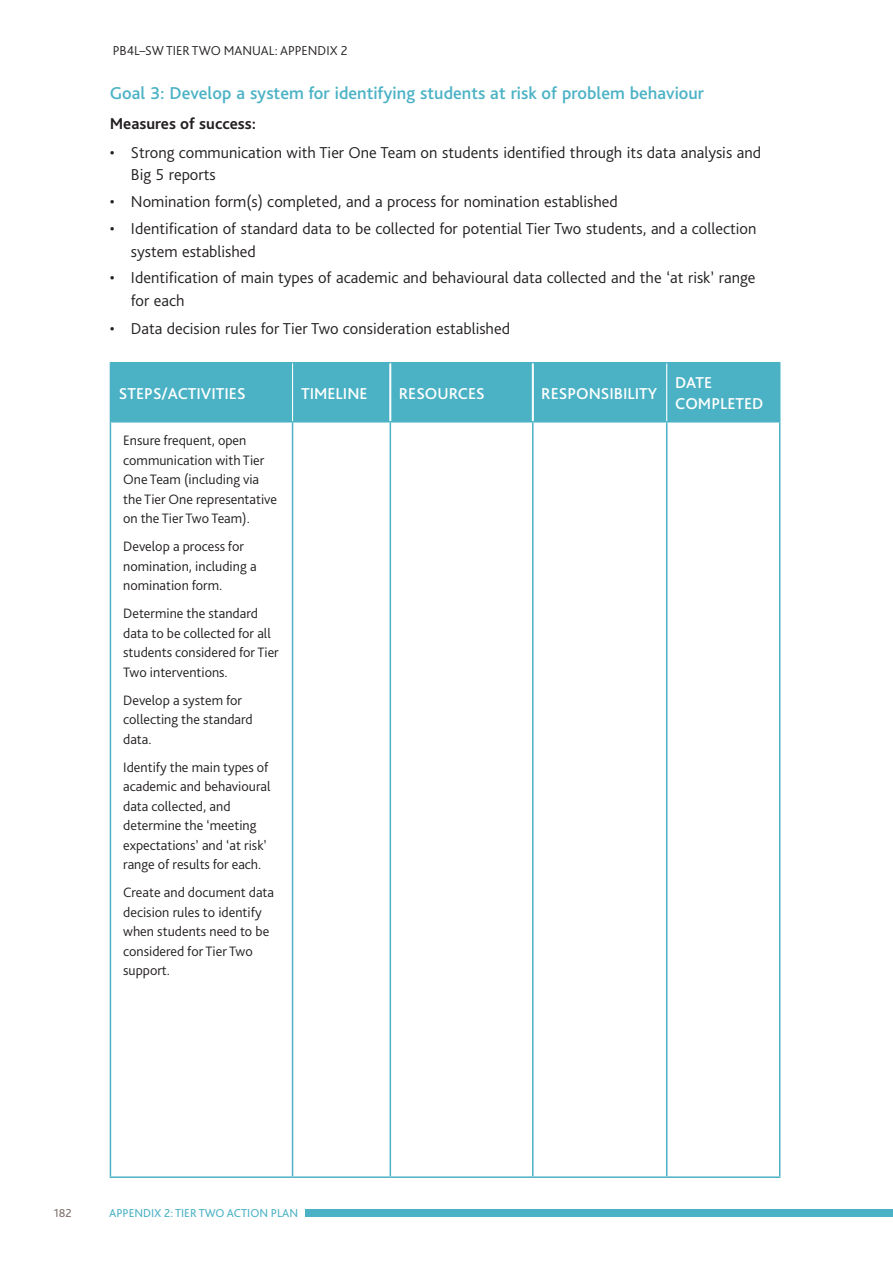
<style>
.page{position:relative;width:893px;height:1263px;background:#fff}
.page>*{position:absolute;margin:0;border:0;box-sizing:border-box;transform-origin:0 0}
.HEADING_FIVE{font:500 18px "Bliss Pro";color:#4bb2c5}
.t1{font:300 16.5px/22.5px "Bliss Pro";color:#231f20}
.TABLE_HEADING{font:500 16.5px/21px "Bliss Pro";color:#fff}
._01_BODY_TEXT{font:700 16.5px "Bliss Pro";color:#231f20}
.TABLE_TEXT{font:300 14.25px/19.5px "Bliss Pro";color:#231f20}
.t2{font:300 13.5px "Bliss 2";color:#231f20}
.t3{font:12px "Bliss Pro";color:#4bb2c5}
.t4{font:12px "Bliss Pro";color:#7d706d}
</style>
<div class="page">
<div style="left:111px;top:363px;width:668px;height:58px;background:#4bb2c5"></div>
<hr style="left:110px;top:422px;width:1px;height:754px;background:#4bb2c5">
<hr style="left:779px;top:422px;width:1px;height:754px;background:#4bb2c5">
<hr style="left:292px;top:422px;width:1px;height:754px;background:#4bb2c5">
<hr style="left:390px;top:422px;width:1px;height:754px;background:#4bb2c5">
<hr style="left:532px;top:422px;width:1px;height:754px;background:#4bb2c5">
<hr style="left:666px;top:422px;width:1px;height:754px;background:#4bb2c5">
<hr style="left:110px;top:362px;width:183px;height:1px;background:#4bb2c5">
<hr style="left:110px;top:363px;width:1px;height:58px;background:#4bb2c5">
<hr style="left:293px;top:362px;width:97px;height:1px;background:#4bb2c5">
<hr style="left:390px;top:362px;width:143px;height:1px;background:#4bb2c5">
<hr style="left:533px;top:362px;width:134px;height:1px;background:#4bb2c5">
<hr style="left:667px;top:362px;width:113px;height:1px;background:#4bb2c5">
<hr style="left:779px;top:363px;width:1px;height:58px;background:#4bb2c5">
<hr style="left:110px;top:421px;width:183px;height:1px;background:#4bb2c5">
<hr style="left:293px;top:421px;width:97px;height:1px;background:#4bb2c5">
<hr style="left:390px;top:421px;width:143px;height:1px;background:#4bb2c5">
<hr style="left:533px;top:421px;width:134px;height:1px;background:#4bb2c5">
<hr style="left:667px;top:421px;width:113px;height:1px;background:#4bb2c5">
<hr style="left:292px;top:363px;width:1px;height:58px;background:#fff">
<hr style="left:666px;top:363px;width:1px;height:58px;background:#fff">
<hr style="left:390px;top:363px;width:1px;height:58px;background:#fff">
<hr style="left:391px;top:363px;width:1px;height:58px;background:#fff">
<hr style="left:532px;top:363px;width:1px;height:58px;background:#fff">
<hr style="left:533px;top:363px;width:1px;height:58px;background:#fff">
<hr style="left:110px;top:1176px;width:183px;height:2px;background:#4bb2c5">
<hr style="left:293px;top:1176px;width:97px;height:2px;background:#4bb2c5">
<hr style="left:390px;top:1176px;width:143px;height:2px;background:#4bb2c5">
<hr style="left:533px;top:1176px;width:134px;height:2px;background:#4bb2c5">
<hr style="left:667px;top:1176px;width:113px;height:2px;background:#4bb2c5">
<div style="left:306px;top:1209px;width:587px;height:7px;background:#4bb2c5"></div>
<p class="t2" style="left:113px;top:42px;width:236px">PB4L–SW TIER TWO MANUAL: APPENDIX 2</p>
<p class="HEADING_FIVE" style="left:110px;top:82px;width:596px">Goal 3: Develop a system for identifying students at risk of problem behaviour</p>
<p class="_01_BODY_TEXT" style="left:110px;top:113px;width:148px">Measures of success:</p>
<p class="t1" style="left:131px;top:141px;width:632px;text-indent:-21px">• Strong communication with Tier One Team on students identified through its data analysis and<br>Big 5 reports</p>
<p class="t1" style="left:110px;top:190px;width:510px">• Nomination form(s) completed, and a process for nomination established</p>
<p class="t1" style="left:131px;top:217px;width:627px;text-indent:-21px">• Identification of standard data to be collected for potential Tier Two students, and a collection system established</p>
<p class="t1" style="left:131px;top:266px;width:626px;text-indent:-21px">• Identification of main types of academic and behavioural data collected and the ‘at risk’ range for each</p>
<p class="t1" style="left:110px;top:317px;width:402px">• Data decision rules for Tier Two consideration established</p>
<p class="TABLE_HEADING" style="left:119px;top:382px;width:128px">STEPS/ACTIVITIES</p>
<p class="TABLE_HEADING" style="left:301px;top:382px;width:68px">TIMELINE</p>
<p class="TABLE_HEADING" style="left:399px;top:382px;width:87px">RESOURCES</p>
<p class="TABLE_HEADING" style="left:541px;top:382px;width:118px">RESPONSIBILITY</p>
<p class="TABLE_HEADING" style="left:675px;top:372px;width:90px">DATE<br>COMPLETED</p>
<p class="TABLE_TEXT" style="left:123px;top:431px;width:155px">Ensure frequent, open communication with Tier<br>One Team (including via the Tier One representative on the Tier Two Team).</p>
<p class="TABLE_TEXT" style="left:123px;top:537px;width:135px">Develop a process for nomination, including a nomination form.</p>
<p class="TABLE_TEXT" style="left:123px;top:604px;width:157px">Determine the standard data to be collected for all students considered for Tier<br>Two interventions.</p>
<p class="TABLE_TEXT" style="left:123px;top:690px;width:131px">Develop a system for collecting the standard data.</p>
<p class="TABLE_TEXT" style="left:123px;top:757px;width:149px">Identify the main types of academic and behavioural data collected, and determine the ‘meeting expectations’ and ‘at risk’ range of results for each.</p>
<p class="TABLE_TEXT" style="left:123px;top:883px;width:152px">Create and document data decision rules to identify when students need to be considered for Tier Two support.</p>
<p class="t4" style="left:54px;top:1206px;width:19px">182</p>
<p class="t3" style="left:109px;top:1206px;width:191px">APPENDIX 2: TIER TWO ACTION PLAN</p>
</div>
